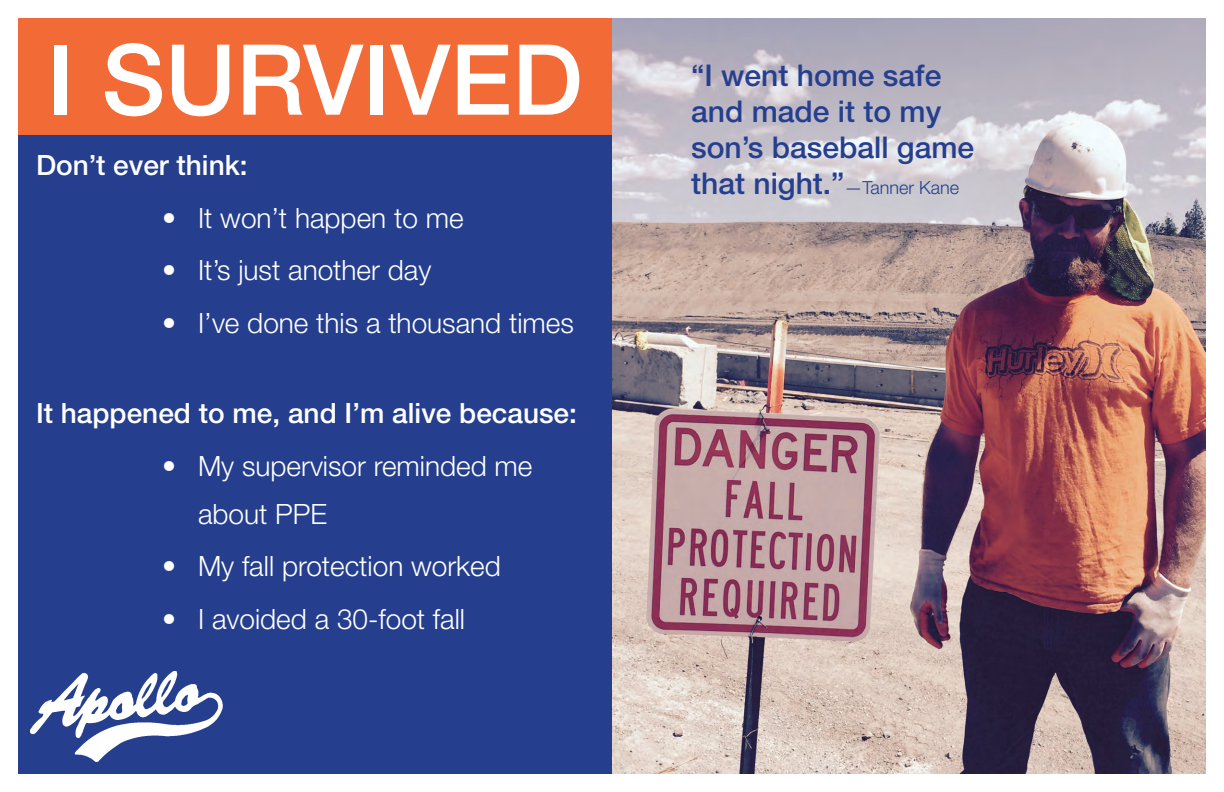
<style>
.page{position:relative;width:1224px;height:792px;background:#fff}
.page>*{position:absolute;margin:0;border:0;box-sizing:border-box;transform-origin:0 0}
.t1{font:500 98px "Helvetica Neue";color:#fff}
.t2{font:500 30px/36px "Helvetica Neue";color:#253f8e}
.t3{font:300 28px/48px "Helvetica Neue";color:#fff}
.t4{font:500 28px "Helvetica Neue";color:#fff}
.s1{font-weight:300;font-size:18px}
</style>
<div class="page">
<div style="left:18px;top:18px;width:1188px;height:756px;background:#253f8e"></div>
<img style="left:612px;top:18px;width:594px;height:756px">
<div style="left:18px;top:18px;width:594px;height:117px;background:#f26b36"></div>
<img style="left:30px;top:671px;width:192px;height:90px">
<p class="t1" style="left:47px;top:21px;width:537px">I SURVIVED</p>
<p class="t4" style="left:36px;top:148px;width:213px">Don’t ever think:</p>
<p class="t3" style="left:162px;top:193px;width:303px">• It won’t happen to me</p>
<p class="t3" style="left:162px;top:245px;width:271px">• It’s just another day</p>
<p class="t3" style="left:162px;top:298px;width:413px">• I’ve done this a thousand times</p>
<p class="t4" style="left:36px;top:396px;width:543px">It happened to me, and I’m alive because:</p>
<p class="t3" style="left:198px;top:441px;width:336px;text-indent:-36px">• My supervisor reminded me about PPE</p>
<p class="t3" style="left:162px;top:542px;width:340px">• My fall protection worked</p>
<p class="t3" style="left:162px;top:594px;width:305px">• I avoided a 30-foot fall</p>
<p class="t2" style="left:691px;top:57px;width:284px">“I went home safe and made it to my son’s baseball game that night.”<span class="s1">—Tanner Kane</span></p>
</div>
